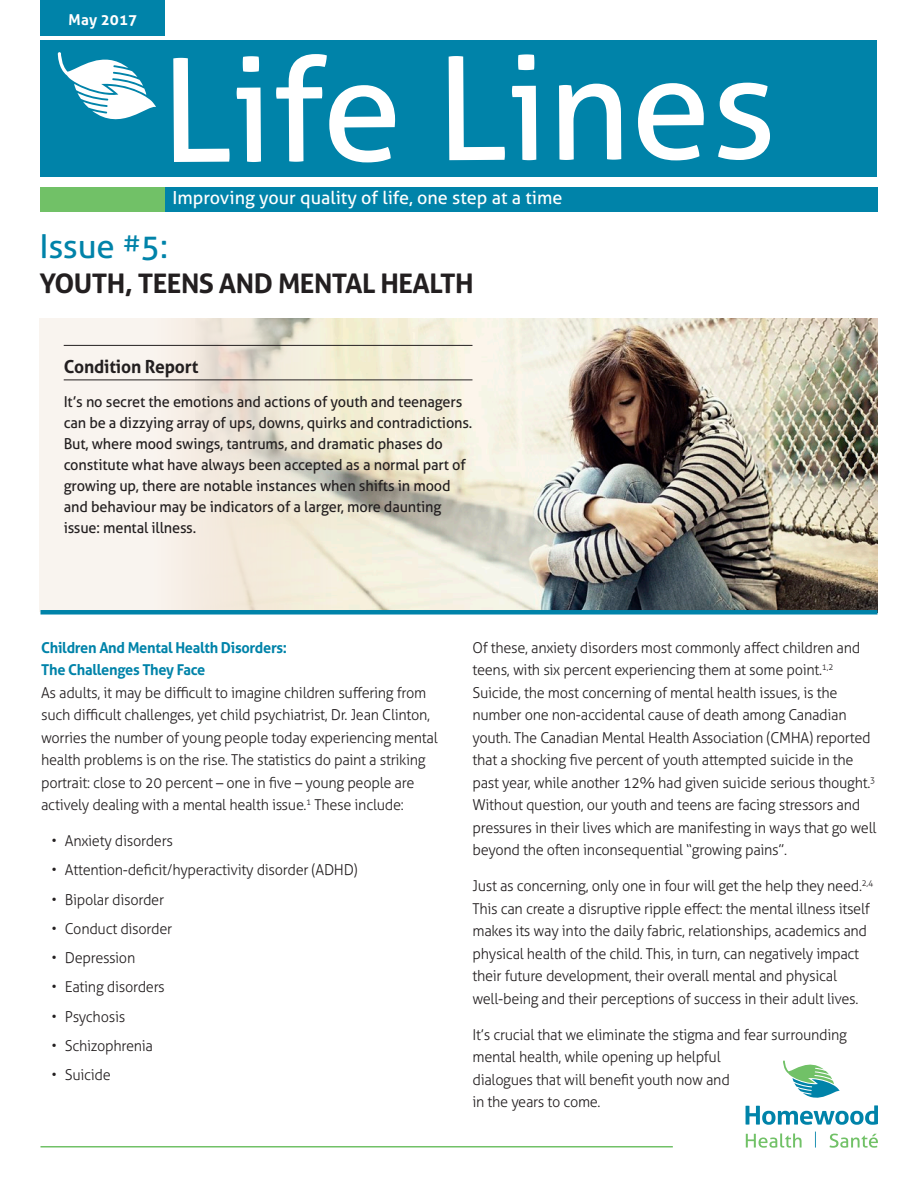
<style>
.page{position:relative;width:918px;height:1188px;background:#fff}
.page>*{position:absolute;margin:0;border:0;box-sizing:border-box;transform-origin:0 0}
.t1{font:144px "Aller";letter-spacing:-.01em;color:#fff}
.t2{font:33px "Aller";color:#0083a9}
.t3{font:700 27px "Aller";letter-spacing:-.02em;color:#231f20}
.t4{font:18px "Aller";color:#fff}
.t5{font:700 18px "Aller";letter-spacing:-.01em;color:#231f20}
.t6{font:300 15px/22.5px "Aller";letter-spacing:-.02em;color:#231f20}
.t7{font:15px/21px "Aller";letter-spacing:-.01em;color:#231f20}
.t8{font:700 15px/22.5px "Aller";letter-spacing:-.02em;color:#0083a9}
.t9{font:700 15px "Aller";letter-spacing:.01em;color:#fff}
</style>
<div class="page">
<img style="left:446px;top:318px;width:432px;height:292px">
<svg style="left:39px;top:318px;width:407px;height:294px"></svg>
<div style="left:40px;top:40px;width:838px;height:137px;background:#0083a9"></div>
<div style="left:40px;top:187px;width:125px;height:25px;background:#71c167"></div>
<div style="left:40px;top:0;width:125px;height:35px;background:#0083a9"></div>
<div style="left:165px;top:187px;width:713px;height:25px;background:#0083a9"></div>
<svg style="left:58px;top:52px;width:98px;height:68px"></svg>
<hr style="left:40px;top:1146px;width:633px;height:2px;background:#71c167">
<svg style="left:746px;top:1060px;width:132px;height:65px"></svg>
<svg style="left:746px;top:1133px;width:56px;height:15px"></svg>
<svg style="left:830px;top:1134px;width:48px;height:14px"></svg>
<svg style="left:815px;top:1132px;width:1px;height:16px"></svg>
<div style="left:40px;top:610px;width:838px;height:5px;background:#0083a9"></div>
<hr style="left:64px;top:345px;width:408px;height:1px;background:#231f20">
<hr style="left:64px;top:380px;width:408px;height:1px;background:#231f20">
<p class="t9" style="left:69px;top:11px;width:70px">May 2017</p>
<h1 class="t1" style="left:161px;top:22px;width:618px">Life Lines</h1>
<p class="t4" style="left:172px;top:187px;width:391px">Improving your quality of life, one step at a time</p>
<h2 class="t2" style="left:39px;top:226px;width:130px">Issue <sup>#</sup>5:</h2>
<h3 class="t3" style="left:39px;top:266px;width:436px">YOUTH, TEENS AND MENTAL HEALTH</h3>
<p class="t5" style="left:64px;top:355px;width:136px">Condition Report</p>
<p class="t7" style="left:64px;top:391px;width:410px">It’s no secret the emotions and actions of youth and teenagers can be a dizzying array of ups, downs, quirks and contradictions.<br>But, where mood swings, tantrums, and dramatic phases do constitute what have always been accepted as a normal part of growing up, there are notable instances when shifts in mood and behaviour may be indicators of a larger, more daunting issue: mental illness.</p>
<p class="t8" style="left:41px;top:636px;width:247px">Children And Mental Health Disorders:<br>The Challenges They Face</p>
<p class="t6" style="left:41px;top:681px;width:398px">As adults, it may be difficult to imagine children suffering from such difficult challenges, yet child psychiatrist, Dr. Jean Clinton, worries the number of young people today experiencing mental health problems is on the rise. The statistics do paint a striking portrait: close to 20 percent – one in five – young people are actively dealing with a mental health issue.<sup>1</sup> These include:</p>
<p class="t6" style="left:51px;top:830px;width:123px">• Anxiety disorders</p>
<p class="t6" style="left:51px;top:859px;width:308px">• Attention-deficit/hyperactivity disorder (ADHD)</p>
<p class="t6" style="left:51px;top:888px;width:114px">• Bipolar disorder</p>
<p class="t6" style="left:51px;top:917px;width:122px">• Conduct disorder</p>
<p class="t6" style="left:51px;top:947px;width:85px">• Depression</p>
<p class="t6" style="left:51px;top:976px;width:115px">• Eating disorders</p>
<p class="t6" style="left:51px;top:1005px;width:75px">• Psychosis</p>
<p class="t6" style="left:51px;top:1034px;width:103px">• Schizophrenia</p>
<p class="t6" style="left:51px;top:1064px;width:61px">• Suicide</p>
<p class="t6" style="left:472px;top:636px;width:406px">Of these, anxiety disorders most commonly affect children and teens, with six percent experiencing them at some point.<sup>1,2<br></sup>Suicide, the most concerning of mental health issues, is the number one non-accidental cause of death among Canadian youth. The Canadian Mental Health Association (CMHA) reported that a shocking five percent of youth attempted suicide in the past year, while another 12% had given suicide serious thought.<sup>3<br></sup>Without question, our youth and teens are facing stressors and pressures in their lives which are manifesting in ways that go well beyond the often inconsequential “growing pains”.</p>
<p class="t6" style="left:472px;top:875px;width:402px">Just as concerning, only one in four will get the help they need.<sup>2,4<br></sup>This can create a disruptive ripple effect: the mental illness itself makes its way into the daily fabric, relationships, academics and physical health of the child. This, in turn, can negatively impact their future development, their overall mental and physical well-being and their perceptions of success in their adult lives.</p>
<p class="t6" style="left:472px;top:1023px;width:376px">It’s crucial that we eliminate the stigma and fear surrounding mental health, while opening up helpful<br>dialogues that will benefit youth now and<br>in the years to come.</p>
</div>
